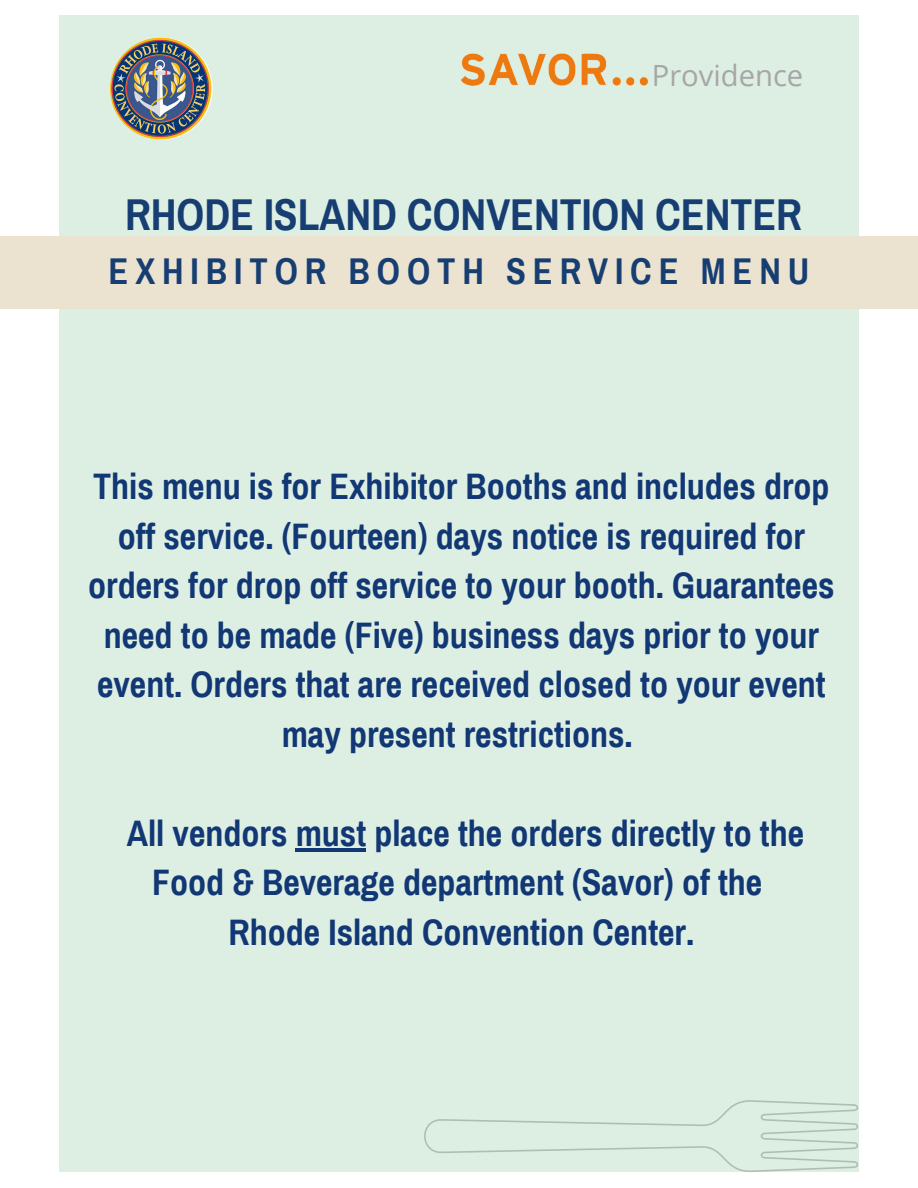
<style>
.page{position:relative;width:918px;height:1188px;background:#fff}
.page>*{position:absolute;margin:0;border:0;box-sizing:border-box;transform-origin:0 0}
.t1{font:700 43.65px "Archivo Narrow";color:#173e72}
.t2{font:700 36.45px "Archivo Narrow";letter-spacing:.19em;color:#173e72}
.t3{font:700 36px/49.5px "Archivo Narrow";color:#113774;text-align:center}
.t4{font:29.25px "Open Sans";color:#a6a6a6}
</style>
<div class="page">
<div style="left:60px;top:16px;width:798px;height:1156px;background:#ddeee3"></div>
<div style="left:0;top:236px;width:918px;height:72px;background:#ebe3cf"></div>
<img style="left:110px;top:37px;width:103px;height:103px;border-radius:50%">
<img style="left:460px;top:53px;width:189px;height:33px">
<svg style="left:424px;top:1100px;width:434px;height:72px"></svg>
<hr style="left:296px;top:848px;width:70px;height:3px;background:#113774">
<p class="t4" style="left:652px;top:54px;width:153px">Providence</p>
<p class="t1" style="left:125px;top:191px;width:679px">RHODE ISLAND CONVENTION CENTER</p>
<p class="t2" style="left:109px;top:252px;width:702px">EXHIBITOR BOOTH SERVICE MENU</p>
<p class="t3" style="left:88px;top:463px;width:748px">This menu is for Exhibitor Booths and includes drop off service. (Fourteen) days notice is required for orders for drop off service to your booth. Guarantees need to be made (Five) business days prior to your event. Orders that are received closed to your event may present restrictions.</p>
<p class="t3" style="left:127px;top:809px;width:679px">All vendors must place the orders directly to the<br>Food &amp; Beverage department (Savor) of the<br>Rhode Island Convention Center.</p>
</div>
